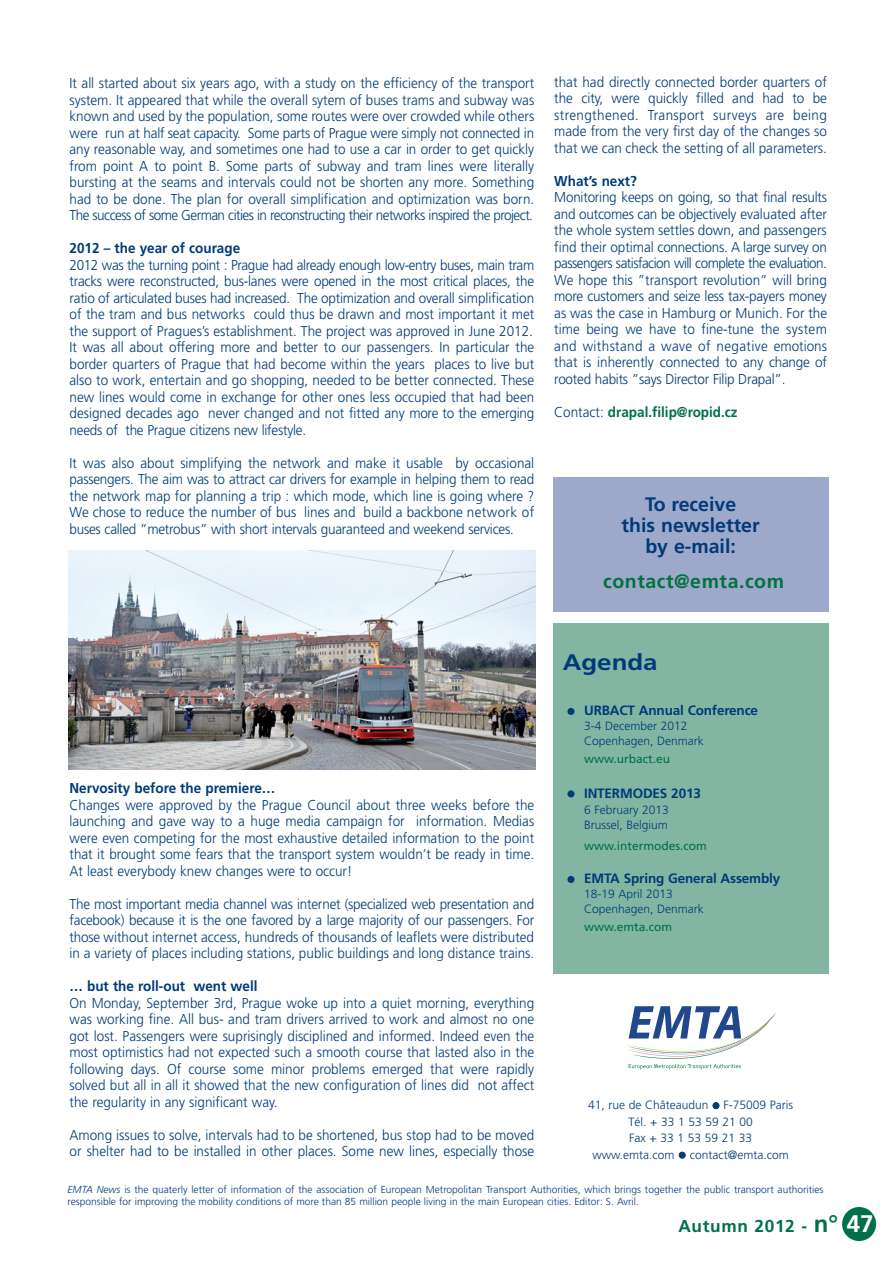
<style>
.page{position:relative;width:893px;height:1263px;background:#fff}
.page>*{position:absolute;margin:0;border:0;box-sizing:border-box;transform-origin:0 0}
.t1{font:700 22.5px "Frutiger";color:#003a78;scale:1.15 1}
.t2{font:700 19.5px/21px "Frutiger";color:#003a78;text-align:center}
.t3{font:700 19.5px "Frutiger";letter-spacing:.03em;color:#00723e}
.t4{font:700 17.25px "Frutiger";letter-spacing:.04em;color:#00704a}
.t5{font:300 14.25px/16.5px "Frutiger";color:#003a78;text-align:justify;scale:.94 1}
.t6{font:700 14.25px "Frutiger";color:#003a78;scale:.94 1}
.t7{font:700 14.25px "Frutiger";color:#00704a;scale:.94 1}
.t8{font:700 13.5px "Frutiger";letter-spacing:-.01em;color:#003a78}
.t9{font:300 12px/16.5px "Frutiger";color:#003a78}
.t10{font:12px "Frutiger";color:#00704a}
.t11{font:300 10.2px/12px "Frutiger";color:#003a78}
.s1{font-weight:300;color:#003a78}
.s2{font-style:italic}
.s3{font-size:24px}
.s4{font-size:24px;color:#fff}
</style>
<div class="page">
<div style="left:842px;top:1207px;width:34px;height:34px;background:#00704a;border-radius:50%"></div>
<svg style="left:627px;top:1006px;width:149px;height:64px"></svg>
<div style="left:553px;top:624px;width:275px;height:349px;background:#82b6a3"></div>
<div style="left:553px;top:472px;width:275px;height:140px;background:#9da8ca"></div>
<div style="left:553px;top:74px;width:275px;height:403px;background:#fff"></div>
<img style="left:69px;top:551px;width:467px;height:219px">
<p class="t5" style="left:70px;top:76px;width:496px">It all started about six years ago, with a study on the efficiency of the transport system. It appeared that while the overall sytem of buses trams and subway was known and used by the population, some routes were over crowded while others were run at half seat capacity. Some parts of Prague were simply not connected in any reasonable way, and sometimes one had to use a car in order to get quickly from point A to point B. Some parts of subway and tram lines were literally bursting at the seams and intervals could not be shorten any more. Something had to be done. The plan for overall simplification and optimization was born.<br>The success of some German cities in reconstructing their networks inspired the project.</p>
<p class="t6" style="left:70px;top:242px;width:183px">2012 – the year of courage</p>
<p class="t5" style="left:70px;top:258px;width:496px">2012 was the turning point : Prague had already enough low-entry buses, main tram tracks were reconstructed, bus-lanes were opened in the most critical places, the ratio of articulated buses had increased. The optimization and overall simplification of the tram and bus networks could thus be drawn and most important it met the support of Pragues’s establishment. The project was approved in June 2012.<br>It was all about offering more and better to our passengers. In particular the border quarters of Prague that had become within the years places to live but also to work, entertain and go shopping, needed to be better connected. These new lines would come in exchange for other ones less occupied that had been designed decades ago never changed and not fitted any more to the emerging needs of the Prague citizens new lifestyle.</p>
<p class="t5" style="left:70px;top:456px;width:496px">It was also about simplifying the network and make it usable by occasional passengers. The aim was to attract car drivers for example in helping them to read the network map for planning a trip : which mode, which line is going where ?<br>We chose to reduce the number of bus lines and build a backbone network of buses called ”metrobus” with short intervals guaranteed and weekend services.</p>
<p class="t5" style="left:554px;top:75px;width:292px">that had directly connected border quarters of the city, were quickly filled and had to be strengthened. Transport surveys are being made from the very first day of the changes so that we can check the setting of all parameters.</p>
<p class="t6" style="left:554px;top:175px;width:89px">What’s next?</p>
<p class="t5" style="left:554px;top:190px;width:292px">Monitoring keeps on going, so that final results and outcomes can be objectively evaluated after the whole system settles down, and passengers find their optimal connections. A large survey on passengers satisfacion will complete the evaluation.<br>We hope this ”transport revolution” will bring more customers and seize less tax-payers money as was the case in Hamburg or Munich. For the time being we have to fine-tune the system and withstand a wave of negative emotions that is inherently connected to any change of rooted habits ”says Director Filip Drapal”.</p>
<p class="t7" style="left:554px;top:406px;width:197px"><span class="s1">Contact:</span> drapal.filip@ropid.cz</p>
<h2 class="t2" style="left:622px;top:495px;width:140px">To receive<br>this newsletter by e-mail:</h2>
<h2 class="t3" style="left:603px;top:573px;width:182px">contact@emta.com</h2>
<p class="t6" style="left:70px;top:782px;width:221px">Nervosity before the premiere…</p>
<p class="t5" style="left:70px;top:798px;width:496px">Changes were approved by the Prague Council about three weeks before the launching and gave way to a huge media campaign for information. Medias were even competing for the most exhaustive detailed information to the point that it brought some fears that the transport system wouldn’t be ready in time.<br>At least everybody knew changes were to occur!</p>
<p class="t5" style="left:70px;top:897px;width:496px">The most important media channel was internet (specialized web presentation and facebook) because it is the one favored by a large majority of our passengers. For those without internet access, hundreds of thousands of leaflets were distributed in a variety of places including stations, public buildings and long distance trains.</p>
<p class="t6" style="left:70px;top:980px;width:202px">… but the roll-out went well</p>
<p class="t5" style="left:70px;top:996px;width:496px">On Monday, September 3rd, Prague woke up into a quiet morning, everything was working fine. All bus- and tram drivers arrived to work and almost no one got lost. Passengers were suprisingly disciplined and informed. Indeed even the most optimistics had not expected such a smooth course that lasted also in the following days. Of course some minor problems emerged that were rapidly solved but all in all it showed that the new configuration of lines did not affect the regularity in any significant way.</p>
<p class="t5" style="left:70px;top:1128px;width:496px">Among issues to solve, intervals had to be shortened, bus stop had to be moved or shelter had to be installed in other places. Some new lines, especially those</p>
<h1 class="t1" style="left:563px;top:653px;width:84px">Agenda</h1>
<p class="t8" style="left:567px;top:705px;width:193px">● URBACT Annual Conference</p>
<p class="t9" style="left:584px;top:719px;width:121px;line-height:15px">3-4 December 2012<br>Copenhagen, Denmark</p>
<p class="t10" style="left:584px;top:754px;width:87px">www.urbact.eu</p>
<p class="t8" style="left:567px;top:787px;width:135px">● INTERMODES 2013</p>
<p class="t9" style="left:584px;top:803px;width:86px;line-height:15px">6 February 2013<br>Brussel, Belgium</p>
<p class="t10" style="left:584px;top:841px;width:124px">www.intermodes.com</p>
<p class="t8" style="left:567px;top:873px;width:215px">● EMTA Spring General Assembly</p>
<p class="t9" style="left:584px;top:887px;width:121px;line-height:15px">18-19 April 2013<br>Copenhagen, Denmark</p>
<p class="t10" style="left:584px;top:922px;width:89px">www.emta.com</p>
<p class="t9" style="left:588px;top:1098px;width:207px;text-align:center">41, rue de Châteaudun ● F-75009 Paris<br>Tél. + 33 1 53 59 21 00<br>Fax + 33 1 53 59 21 33 www.emta.com ● contact@emta.com</p>
<p class="t11" style="left:68px;top:1184px;width:757px"><span class="s2">EMTA News</span> is the quaterly letter of information of the association of European Metropolitan Transport Authorities, which brings together the public transport authorities responsible for improving the mobility conditions of more than 85 million people living in the main European cities. Editor: S. Avril.</p>
<p class="t4" style="left:678px;top:1219px;width:197px">Autumn 2012 - <span class="s3">n°</span> <span class="s4">47</span></p>
</div>
